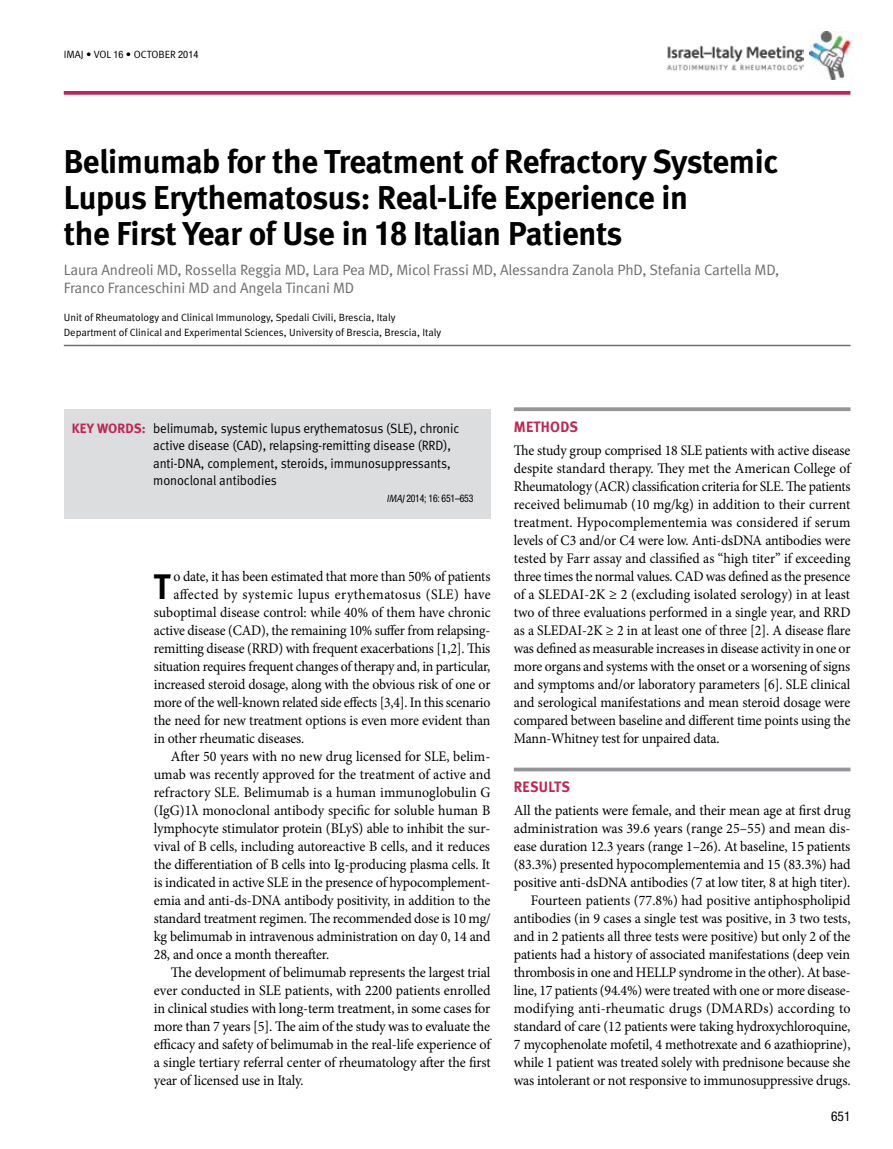
<style>
.page{position:relative;width:893px;height:1149px;background:#fff}
.page>*{position:absolute;margin:0;border:0;box-sizing:border-box;transform-origin:0 0}
.t1{font:700 35.4px "Meta";color:#000;scale:.95 1}
.t2{font:700 33px/36px "Meta";letter-spacing:-.01em;color:#000}
.t3{font:15px/18px "Meta Normal";letter-spacing:-.01em;color:#6d6e71}
.t4{font:700 15px "Meta";letter-spacing:.02em;color:#c02555}
.t5{font:14.55px/18px "Minion Pro";letter-spacing:-.01em;color:#000;text-align:justify;scale:.95 1}
.t6{font:14.55px/18px "Minion Pro";letter-spacing:-.01em;color:#000;text-align:justify;scale:.96 1}
.t7{font:14.55px/18px "Minion Pro";letter-spacing:-.01em;color:#000;text-align:justify}
.t8{font:14.55px/18px "Minion Pro";letter-spacing:.01em;color:#000;text-align:right;scale:.95 1}
.t9{font:14.55px "Minion Pro";letter-spacing:.015em;color:#000;scale:.96 1}
.t10{font:13.5px/17.2px "Meta Normal";letter-spacing:-.005em;color:#000;scale:.95 1}
.t11{font:700 13.5px "Meta";letter-spacing:.01em;color:#c02555}
.t12{font:condensed 13.5px "Helvetica Neue";color:#000}
.t13{font:10.5px/15px "Meta Normal";color:#000}
.t14{font:condensed 10.5px "Helvetica Neue";letter-spacing:-.02em;color:#000;scale:.93 1}
.s1{font-family:"Helvetica Neue";font-stretch:condensed;font-size:10.2px}
.s2{font-family:"Helvetica Neue";font-stretch:condensed}
.s3{font-family:"Meta Normal";font-style:italic;font-stretch:normal}
</style>
<div class="page">
<svg style="left:64px;top:91px;width:786px;height:4px;background:#c43460"></svg>
<hr style="left:64px;top:344px;width:786px;height:2px;background:#6d6e71">
<svg style="left:514px;top:407px;width:336px;height:4px"></svg>
<svg style="left:514px;top:767px;width:336px;height:4px"></svg>
<div style="left:64px;top:409px;width:426px;height:110px;background:#dcddde"></div>
<img style="left:666px;top:45px;width:137px;height:26px">
<img style="left:810px;top:31px;width:43px;height:48px">
<p class="t13" style="left:64px;top:46px;width:136px">IMAJ • VOL <span class="s1">16</span> • october <span class="s1">2014</span></p>
<h2 class="t2" style="left:64px;top:143px;width:716px">Belimumab for the Treatment of Refractory Systemic<br>Lupus Erythematosus: Real-Life Experience in<br>the First Year of Use in <span class="s2">18</span> Italian Patients</h2>
<p class="t3" style="left:64px;top:261px;width:717px">Laura Andreoli MD, Rossella Reggia MD, Lara Pea MD, Micol Frassi MD, Alessandra Zanola PhD, Stefania Cartella MD,<br>Franco Franceschini MD and Angela Tincani MD</p>
<p class="t13" style="left:64px;top:310px;width:379px">Unit of Rheumatology and Clinical Immunology, Spedali Civili, Brescia, Italy<br>Department of Clinical and Experimental Sciences, University of Brescia, Brescia, Italy</p>
<p class="t11" style="left:97px;top:420px;width:50px">words:</p>
<p class="t11" style="left:72px;top:420px;width:16px">Key</p>
<p class="t10" style="left:153px;top:419px;width:324px">belimumab, systemic lupus erythematosus (SLE ,) chronic active disease (CAD ,) relapsing-remitting disease (RRD ,( anti-DNA, complement, steroids, immunosuppressants, monoclonal antibodies</p>
<p class="t14" style="left:386px;top:492px;width:95px"><span class="s3">IMAJ</span>2014; 16: 651–653</p>
<p class="t5" style="left:173px;top:567px;width:335px">o date it, has been estimated that more than 50% of patients</p>
<h1 class="t1" style="left:154px;top:565px;width:19px">T</h1>
<p class="t8" style="left:154px;top:585px;width:356px">affected by systemic lupus erythematosus (SLE) have suboptimal disease control: while 40% of them have chronic</p>
<p class="t5" style="left:154px;top:639px;width:356px">remitting disease (RRD) with frequent exacerbations [1,2 .] This</p>
<p class="t5" style="left:154px;top:621px;width:356px">active disease (CAD ,) the remaining 10% suffer from relapsing-</p>
<p class="t5" style="left:154px;top:657px;width:356px">situation requires frequent changes of therapy and in, particular, increased steroid dosage, along with the obvious risk of one or more of the well-known related side effects [3,4 I n.] this scenario the need for new treatment options is even more evident than in other rheumatic diseases.</p>
<p class="t6" style="left:154px;top:765px;width:352px">umab was recently approved for the treatment of active and</p>
<p class="t6" style="left:171px;top:747px;width:334px">After 50 years with no new drug licensed for SLE, belim-</p>
<p class="t6" style="left:154px;top:783px;width:352px">refractory SLE. Belimumab is a human immunoglobulin G (IgG λ1) monoclonal antibody specific for soluble human B</p>
<p class="t6" style="left:154px;top:837px;width:352px">vival of B cells, including autoreactive B cells, and it reduces</p>
<p class="t6" style="left:154px;top:819px;width:352px">lymphocyte stimulator protein (BLyS) able to inhibit the sur-</p>
<p class="t6" style="left:154px;top:855px;width:352px">the differentiation of B cells into Ig-producing plasma cells It.</p>
<p class="t6" style="left:154px;top:891px;width:352px">emia and anti-ds-DNA antibody positivity in, addition to the</p>
<p class="t6" style="left:154px;top:873px;width:352px">is indicated in active SLE in the presence of hypocomplement-</p>
<p class="t6" style="left:154px;top:909px;width:352px">standard treatment regimen. The recommended dose is 10 mg/ kg belimumab in intravenous administration on day 0, 14 and 28, and once a month thereafter.</p>
<p class="t7" style="left:154px;top:963px;width:338px;text-indent:17px">The development of belimumab represents the largest trial ever conducted in SLE patients, with 2200 patients enrolled in clinical studies with long-term treatment in, some cases for more than 7 years .]5[ The aim of the study was to evaluate the efficacy and safety of belimumab in the real-life experience of a single tertiary referral center of rheumatology after the first year of licensed use in Italy.</p>
<p class="t4" style="left:514px;top:418px;width:64px">Methods</p>
<p class="t5" style="left:514px;top:441px;width:356px">The study group comprised 18 SLE patients with active disease despite standard therapy. They met the American College of Rheumatology (ACR) classification criteria for SLE. The patients received belimumab (10 mg/kg) in addition to their current treatment. Hypocomplementemia was considered if serum levels of C3 and/or C4 were low. Anti-dsDNA antibodies were tested by Farr assay and classified as “high titer” if exceeding three times the normal values. CAD was defined as the presence of a SLEDAI-2K ≥ 2 (excluding isolated serology) in at least two of three evaluations performed in a single year, and RRD as a SLEDAI-2K ≥ in2 at least one of three A.]2[ disease flare was defined as measurable increases in disease activity in one or more organs and systems with the onset or a worsening of signs and symptoms and/or laboratory parameters .]6[ SLE clinical and serological manifestations and mean steroid dosage were compared between baseline and different time points using the Mann-Whitney test for unpaired data.</p>
<p class="t4" style="left:514px;top:778px;width:49px">Results</p>
<p class="t7" style="left:514px;top:801px;width:338px">All the patients were female, and their mean age at first drug</p>
<p class="t7" style="left:514px;top:837px;width:338px">ease duration 12.3 years (range –1 26 .) At baseline, 15 patients</p>
<p class="t7" style="left:514px;top:819px;width:338px">administration was 39.6 years (range 25–55) and mean dis-</p>
<p class="t7" style="left:514px;top:855px;width:338px;text-align:right">(83.3%) presented hypocomplementemia and 15 (83.3%) had positive anti-dsDNA antibodies 7( at low titer 8, at high titer .( Fourteen patients (77.8%) had positive antiphospholipid antibodies (in 9 cases a single test was positive in, 3 two tests, and in 2 patients all three tests were positive) but only 2 of the patients had a history of associated manifestations (deep vein</p>
<p class="t9" style="left:514px;top:998px;width:352px">modifying anti-rheumatic drugs (DMARDs) according to</p>
<p class="t6" style="left:514px;top:963px;width:352px">thrombosis in one and HELLP syndrome in the other .) At base-</p>
<p class="t6" style="left:514px;top:1017px;width:352px">standard of care (12 patients were taking hydroxychloroquine, 7 mycophenolate mofetil 4, methotrexate and 6 azathioprine ,( while 1 patient was treated solely with prednisone because she was intolerant or not responsive to immunosuppressive drugs.</p>
<p class="t6" style="left:514px;top:981px;width:352px">line, 17 patients (94.4%) were treated with one or more disease-</p>
<p class="t12" style="left:831px;top:1108px;width:21px">651</p>
</div>
